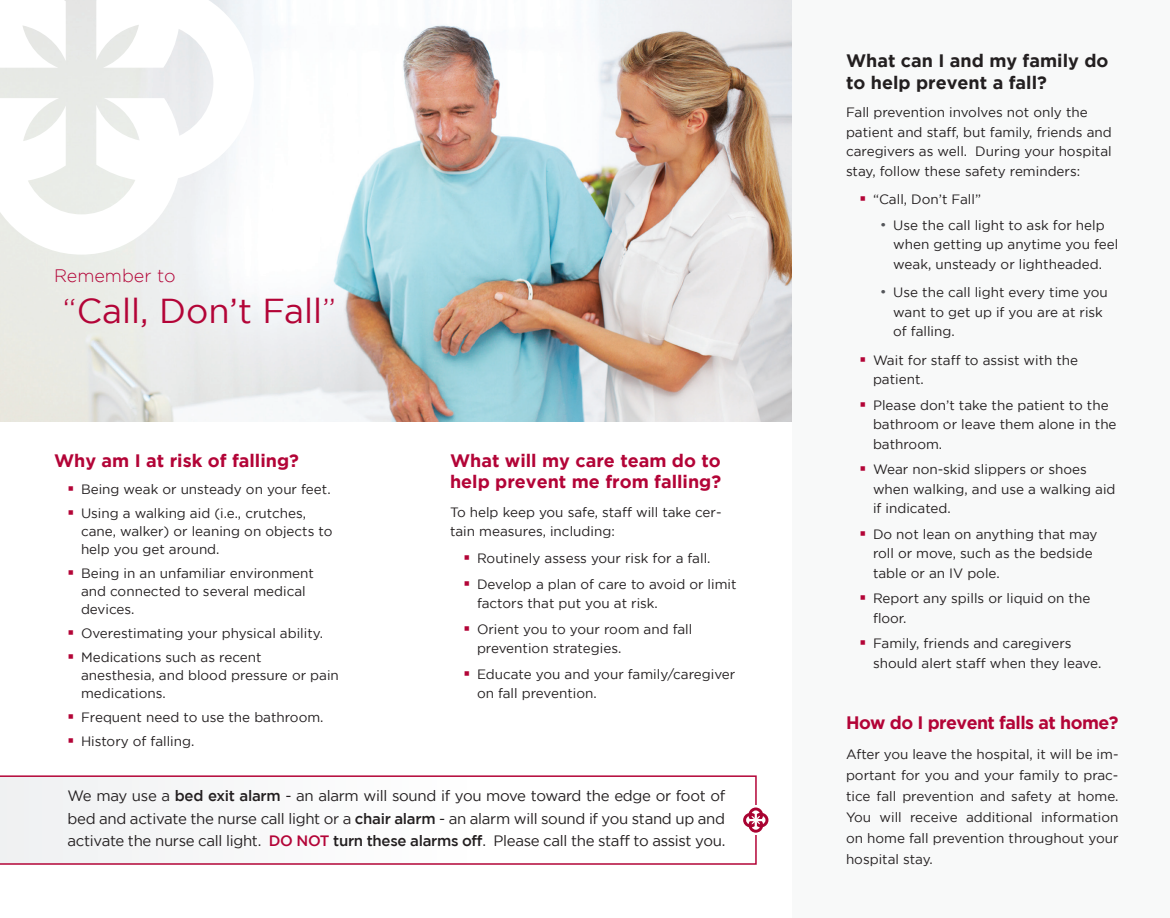
<style>
.page{position:relative;width:1170px;height:918px;background:#fff}
.page>*{position:absolute;margin:0;border:0;box-sizing:border-box;transform-origin:0 0}
.t1{font:34.5px "Gotham";color:#b30437}
.t2{font:700 18px/21.6px "Gotham";color:#b30437}
.t3{font:700 18px/21.6px "Gotham";color:#231f20}
.t4{font:700 18px "Gotham";letter-spacing:-.03em;color:#b30437}
.t5{font:300 18px "Gotham";color:#b30437}
.t6{font:15px/22.5px "Gotham";letter-spacing:-.02em;color:#231f20;text-align:justify}
.t7{font:13.5px/19.5px "Gotham";color:#231f20}
.s1{font-weight:300}
.s2{font-weight:500}
.s3{font-weight:500;color:#b30437}
.s4{font-weight:300;font-size:15px;color:#54565a}
</style>
<div class="page">
<div style="left:792px;top:0;width:378px;height:918px;background:#f8f9f9"></div>
<img style="left:0;top:0;width:792px;height:421px">
<svg style="left:0;top:0;width:254px;height:255px"></svg>
<svg style="left:0;top:775px;width:757px;height:90px"></svg>
<svg style="left:754px;top:806px;width:4px;height:29px"></svg>
<svg style="left:743px;top:808px;width:25px;height:25px"></svg>
<h2 class="t5" style="left:54px;top:266px;width:123px">Remember to</h2>
<h1 class="t1" style="left:63px;top:292px;width:275px"><span class="s1">“</span>Call, Don’t Fall<span class="s1">”</span></h1>
<h2 class="t2" style="left:54px;top:449px;width:247px">Why am I at risk of falling?</h2>
<p class="t7" style="left:81px;top:477px;width:251px;line-height:24px">Being weak or unsteady on your feet.<br>Using a walking aid (i.e., crutches,</p>
<p class="t7" style="left:81px;top:522px;width:253px;line-height:18px">cane, walker) or leaning on objects to help you get around.</p>
<p class="t7" style="left:81px;top:564px;width:235px;line-height:18px">Being in an unfamiliar environment and connected to several medical devices.</p>
<p class="t7" style="left:81px;top:621px;width:243px;line-height:24px">Overestimating your physical ability.<br>Medications such as recent</p>
<p class="t7" style="left:81px;top:666px;width:259px;line-height:18px">anesthesia, and blood pressure or pain medications.</p>
<p class="t7" style="left:81px;top:705px;width:244px;line-height:24px">Frequent need to use the bathroom.<br>History of falling.</p>
<h2 class="t2" style="left:450px;top:449px;width:273px">What will my care team do to help prevent me from falling?</h2>
<p class="t7" style="left:450px;top:502px;width:273px">To help keep you safe, staff will take cer&shy;tain measures, including:</p>
<p class="t7" style="left:477px;top:546px;width:261px;line-height:25.5px">Routinely assess your risk for a fall.<br>Develop a plan of care to avoid or limit</p>
<p class="t7" style="left:477px;top:591px;width:217px;line-height:25.5px">factors that put you at risk.<br>Orient you to your room and fall</p>
<p class="t7" style="left:477px;top:636px;width:260px;line-height:25.5px">prevention strategies.<br>Educate you and your family/caregiver</p>
<p class="t7" style="left:477px;top:684px;width:121px">on fall prevention.</p>
<p class="t6" style="left:68px;top:785px;width:659px">We may use a <span class="s2">bed exit alarm</span> - an alarm will sound if you move toward the edge or foot of bed and activate the nurse call light or a <span class="s2">chair alarm</span> - an alarm will sound if you stand up and activate the nurse call light. <span class="s3">DO NOT</span> <span class="s2">turn these alarms off</span>. Please call the staff to assist you.</p>
<h2 class="t3" style="left:846px;top:50px;width:264px">What can I and my family do to help prevent a fall?</h2>
<p class="t7" style="left:846px;top:103px;width:267px">Fall prevention involves not only the patient and staff, but family, friends and caregivers as well. During your hospital stay, follow these safety reminders:</p>
<p class="t7" style="left:873px;top:190px;width:110px">“Call, Don’t Fall”</p>
<p class="t7" style="left:893px;top:215px;width:227px;text-indent:-14px"><span class="s4">•</span> Use the call light to ask for help when getting up anytime you feel weak, unsteady or lightheaded.</p>
<p class="t7" style="left:893px;top:283px;width:216px;text-indent:-14px"><span class="s4">•</span> Use the call light every time you want to get up if you are at risk of falling.</p>
<p class="t7" style="left:873px;top:350px;width:207px">Wait for staff to assist with the patient.</p>
<p class="t7" style="left:873px;top:395px;width:245px">Please don’t take the patient to the bathroom or leave them alone in the bathroom.</p>
<p class="t7" style="left:873px;top:460px;width:244px">Wear non-skid slippers or shoes when walking, and use a walking aid if indicated.</p>
<p class="t7" style="left:873px;top:524px;width:226px">Do not lean on anything that may roll or move, such as the bedside table or an IV pole.</p>
<p class="t7" style="left:873px;top:589px;width:219px">Report any spills or liquid on the floor.</p>
<p class="t7" style="left:873px;top:634px;width:230px">Family, friends and caregivers should alert staff when they leave.</p>
<h2 class="t4" style="left:846px;top:712px;width:274px">How do I prevent falls at home?</h2>
<p class="t7" style="left:846px;top:743px;width:274px;line-height:21px;text-align:justify">After you leave the hospital, it will be im&shy;portant for you and your family to prac&shy;tice fall prevention and safety at home.<br>You will receive additional information on home fall prevention throughout your hospital stay.</p>
</div>
